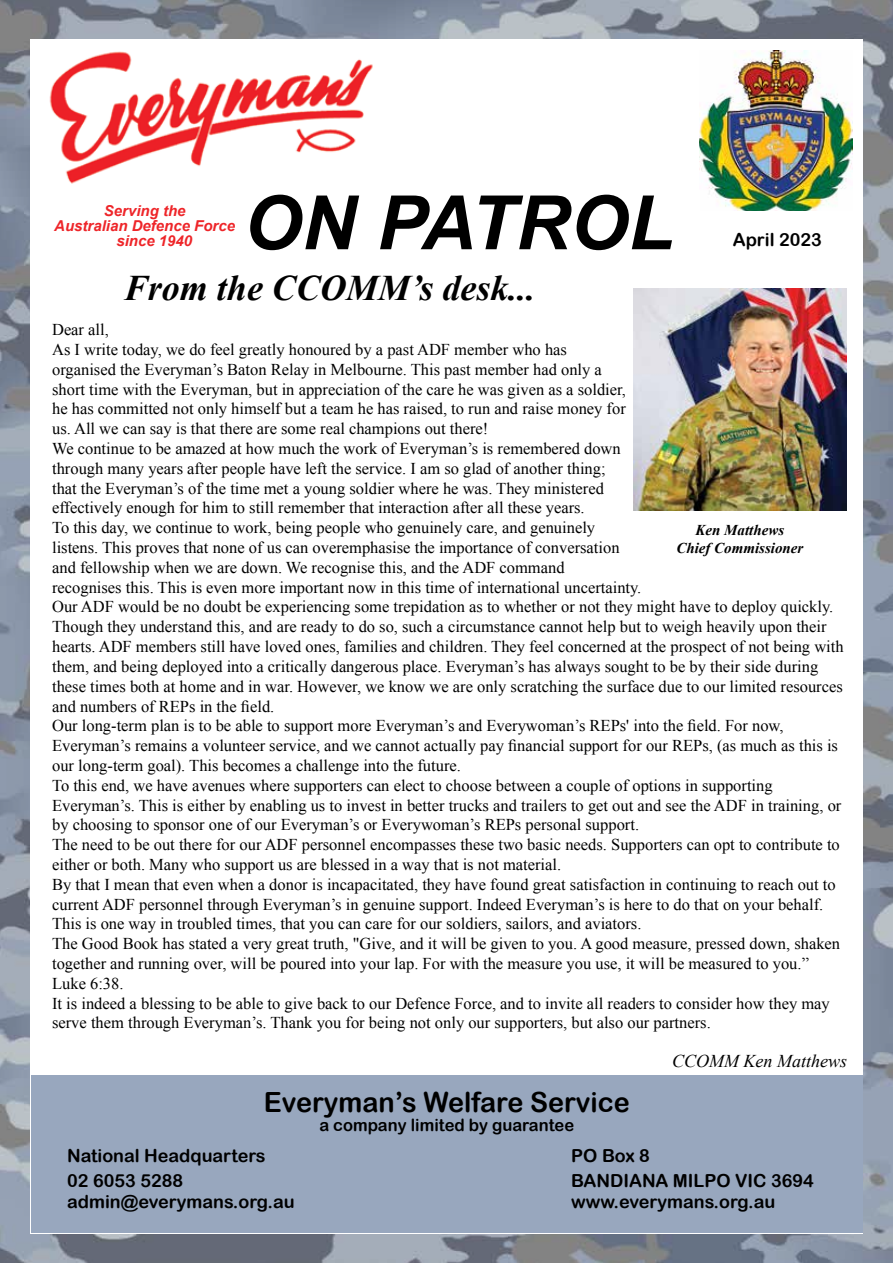
<style>
.page{position:relative;width:893px;height:1263px;background:#fff}
.page>*{position:absolute;margin:0;border:0;box-sizing:border-box;transform-origin:0 0}
.t1{font:italic 700 75px "Arial";color:#000}
.t2{font:italic 700 36px "Times New Roman";color:#000}
.t3{font:27.75px "Arial Rounded MT Bold";color:#000}
.t4{font:18px "Arial Rounded MT Bold";color:#000}
.t5{font:italic 18px "Times New Roman";color:#000}
.t6{font:16.95px "Arial Rounded MT Bold";color:#000}
.t7{font:16.5px/19.8px "Times New Roman";color:#000}
.t8{font:italic 700 15px "Arial";color:#ee2529}
.t9{font:italic 700 15px/18px "Times New Roman";color:#000;text-align:center}
</style>
<div class="page">
<img style="left:0;top:0;width:893px;height:1263px">
<div style="left:31px;top:39px;width:832px;height:1194px;background:#fff"></div>
<div style="left:31px;top:1075px;width:831px;height:158px;background:#98a7be"></div>
<img style="left:699px;top:51px;width:153px;height:160px">
<img style="left:49px;top:51px;width:324px;height:133px">
<div style="left:244px;top:190px;width:456px;height:63px;background:#fff"></div>
<img style="left:634px;top:288px;width:212px;height:223px">
<h1 class="t1" style="left:244px;top:174px;width:432px">ON PATROL</h1>
<h2 class="t2" style="left:124px;top:263px;width:413px">From the CCOMM’s desk...</h2>
<p class="t7" style="left:52px;top:320px;width:793px">Dear all,<br>As I write today, we do feel greatly honoured by a past ADF member who has<br>organised the Everyman’s Baton Relay in Melbourne. This past member had only a<br>short time with the Everyman, but in appreciation of the care he was given as a soldier,<br>he has committed not only himself but a team he has raised, to run and raise money for<br>us. All we can say is that there are some real champions out there!<br>We continue to be amazed at how much the work of Everyman’s is remembered down<br>through many years after people have left the service. I am so glad of another thing;<br>that the Everyman’s of the time met a young soldier where he was. They ministered<br>effectively enough for him to still remember that interaction after all these years.<br>To this day, we continue to work, being people who genuinely care, and genuinely<br>listens. This proves that none of us can overemphasise the importance of conversation<br>and fellowship when we are down. We recognise this, and the ADF command<br>recognises this. This is even more important now in this time of international uncertainty.<br>Our ADF would be no doubt be experiencing some trepidation as to whether or not they might have to deploy quickly.<br>Though they understand this, and are ready to do so, such a circumstance cannot help but to weigh heavily upon their hearts. ADF members still have loved ones, families and children. They feel concerned at the prospect of not being with them, and being deployed into a critically dangerous place. Everyman’s has always sought to be by their side during these times both at home and in war. However, we know we are only scratching the surface due to our limited resources and numbers of REPs in the field.<br>Our long-term plan is to be able to support more Everyman’s and Everywoman’s REPs' into the field. For now, Everyman’s remains a volunteer service, and we cannot actually pay financial support for our REPs, (as much as this is our long-term goal). This becomes a challenge into the future.<br>To this end, we have avenues where supporters can elect to choose between a couple of options in supporting Everyman’s. This is either by enabling us to invest in better trucks and trailers to get out and see the ADF in training, or by choosing to sponsor one of our Everyman’s or Everywoman’s REPs personal support.<br>The need to be out there for our ADF personnel encompasses these two basic needs. Supporters can opt to contribute to either or both. Many who support us are blessed in a way that is not material.<br>By that I mean that even when a donor is incapacitated, they have found great satisfaction in continuing to reach out to current ADF personnel through Everyman’s in genuine support. Indeed Everyman’s is here to do that on your behalf.<br>This is one way in troubled times, that you can care for our soldiers, sailors, and aviators.<br>The Good Book has stated a very great truth, "Give, and it will be given to you. A good measure, pressed down, shaken together and running over, will be poured into your lap. For with the measure you use, it will be measured to you.” Luke 6:38.<br>It is indeed a blessing to be able to give back to our Defence Force, and to invite all readers to consider how they may serve them through Everyman’s. Thank you for being not only our supporters, but also our partners.</p>
<p class="t5" style="left:672px;top:1048px;width:176px">CCOMM Ken Matthews</p>
<p class="t8" style="left:104px;top:201px;width:83px">Serving the</p>
<p class="t8" style="left:54px;top:216px;width:182px">Australian Defence Force</p>
<p class="t8" style="left:116px;top:231px;width:77px">since 1940</p>
<p class="t4" style="left:733px;top:229px;width:91px">April 2023</p>
<p class="t9" style="left:676px;top:520px;width:129px">Ken Matthews<br>Chief Commissioner</p>
<h3 class="t3" style="left:264px;top:1085px;width:368px">Everyman’s Welfare Service</h3>
<p class="t6" style="left:319px;top:1115px;width:256px">a company limited by guarantee</p>
<p class="t4" style="left:67px;top:1145px;width:200px">National Headquarters</p>
<p class="t4" style="left:571px;top:1145px;width:80px">PO Box 8</p>
<p class="t4" style="left:67px;top:1170px;width:117px">02 6053 5288</p>
<p class="t4" style="left:571px;top:1170px;width:244px">BANDIANA MILPO VIC 3694</p>
<p class="t4" style="left:67px;top:1191px;width:229px">admin@everymans.org.au</p>
<p class="t4" style="left:571px;top:1191px;width:206px">www.everymans.org.au</p>
</div>
